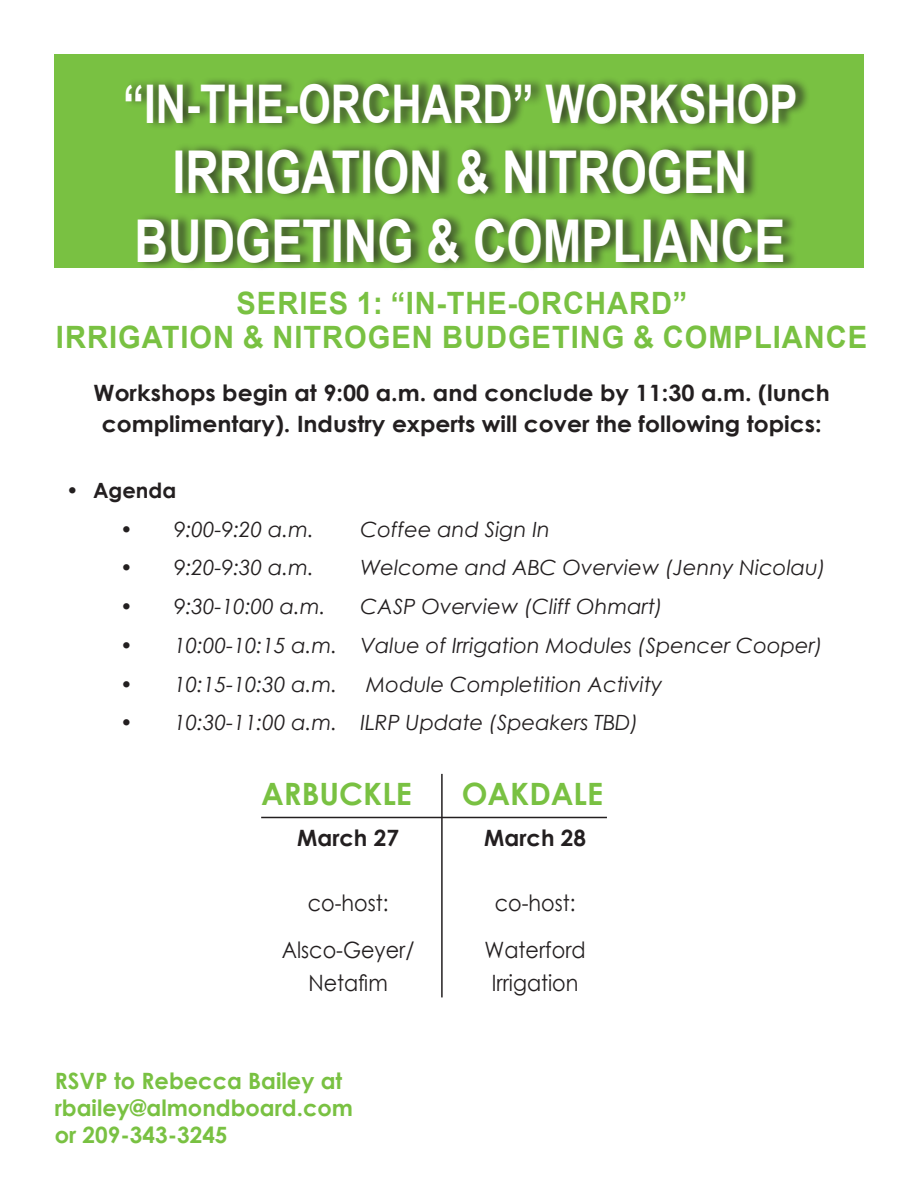
<style>
.page{position:relative;width:918px;height:1188px;background:#fff}
.page>*{position:absolute;margin:0;border:0;box-sizing:border-box;transform-origin:0 0}
.t1{font:700 59.1px "Arial";color:#fff;scale:.79 1}
.t2{font:700 53.4px "Arial";color:#fff;scale:.79 1}
.t3{font:700 30.75px "Arial";letter-spacing:.035em;color:#79c142;scale:.94 1}
.t4{font:700 30.75px "Century Gothic";color:#79c142}
.t5{font:700 22.5px/31.5px "Century Gothic";color:#231f20;text-align:center;scale:1.04 1}
.t6{font:700 22.5px/27px "Century Gothic";color:#79c142}
.t7{font:22.5px "Century Gothic";color:#231f20;scale:.92 1}
.t8{font:700 22.5px "Century Gothic";color:#231f20}
.t9{font:italic 21px "Century Gothic";color:#231f20}
.t10{font:700 21px "Century Gothic";color:#231f20}
</style>
<div class="page">
<div style="left:54px;top:54px;width:810px;height:214px;background:#79c142"></div>
<hr style="left:261px;top:817px;width:346px;height:1px;background:#231f20">
<div style="left:125px;top:76px;width:686px;height:195px;background:#231f20;opacity:.75"></div>
<hr style="left:441px;top:774px;width:2px;height:223px;background:#231f20">
<p class="t2" style="left:123px;top:66px;width:855px">“IN-THE-ORCHARD” WORKSHOP</p>
<p class="t1" style="left:172px;top:130px;width:730px">IRRIGATION &amp; NITROGEN</p>
<p class="t1" style="left:135px;top:200px;width:826px">BUDGETING &amp; COMPLIANCE</p>
<p class="t3" style="left:237px;top:281px;width:481px">SERIES 1: “IN-THE-ORCHARD”</p>
<p class="t3" style="left:56px;top:315px;width:865px">IRRIGATION &amp; NITROGEN BUDGETING &amp; COMPLIANCE</p>
<p class="t5" style="left:94px;top:376px;width:709px">Workshops begin at 9:00 a.m. and conclude by 11:30 a.m. (lunch complimentary). Industry experts will cover the following topics:</p>
<p class="t10" style="left:66px;top:474px;width:112px">• Agenda</p>
<p class="t9" style="left:120px;top:514px;width:195px">• 9:00-9:20 a.m.</p>
<p class="t9" style="left:360px;top:514px;width:191px">Coffee and Sign In</p>
<p class="t9" style="left:120px;top:553px;width:195px">• 9:20-9:30 a.m.</p>
<p class="t9" style="left:360px;top:553px;width:467px">Welcome and ABC Overview (Jenny Nicolau)</p>
<p class="t9" style="left:120px;top:592px;width:207px">• 9:30-10:00 a.m.</p>
<p class="t9" style="left:360px;top:592px;width:304px">CASP Overview (Cliff Ohmart)</p>
<p class="t9" style="left:120px;top:631px;width:704px">• 10:00-10:15 a.m. Value of Irrigation Modules (Spencer Cooper)</p>
<p class="t9" style="left:120px;top:669px;width:219px">• 10:15-10:30 a.m.</p>
<p class="t9" style="left:366px;top:669px;width:298px">Module Completition Activity</p>
<p class="t9" style="left:120px;top:708px;width:520px">• 10:30-11:00 a.m. ILRP Update (Speakers TBD)</p>
<p class="t4" style="left:261px;top:770px;width:152px">ARBUCKLE</p>
<p class="t8" style="left:297px;top:820px;width:103px">March 27</p>
<p class="t7" style="left:308px;top:887px;width:89px">co-host:</p>
<p class="t7" style="left:282px;top:935px;width:146px">Alsco-Geyer/</p>
<p class="t7" style="left:308px;top:968px;width:88px">Netafim</p>
<p class="t6" style="left:55px;top:1067px;width:300px">RSVP to Rebecca Bailey at rbailey@almondboard.com or 209-343-3245</p>
<p class="t4" style="left:462px;top:770px;width:143px">OAKDALE</p>
<p class="t8" style="left:484px;top:820px;width:103px">March 28</p>
<p class="t7" style="left:495px;top:887px;width:89px">co-host:</p>
<p class="t7" style="left:485px;top:935px;width:111px">Waterford</p>
<p class="t7" style="left:492px;top:968px;width:96px">Irrigation</p>
</div>
